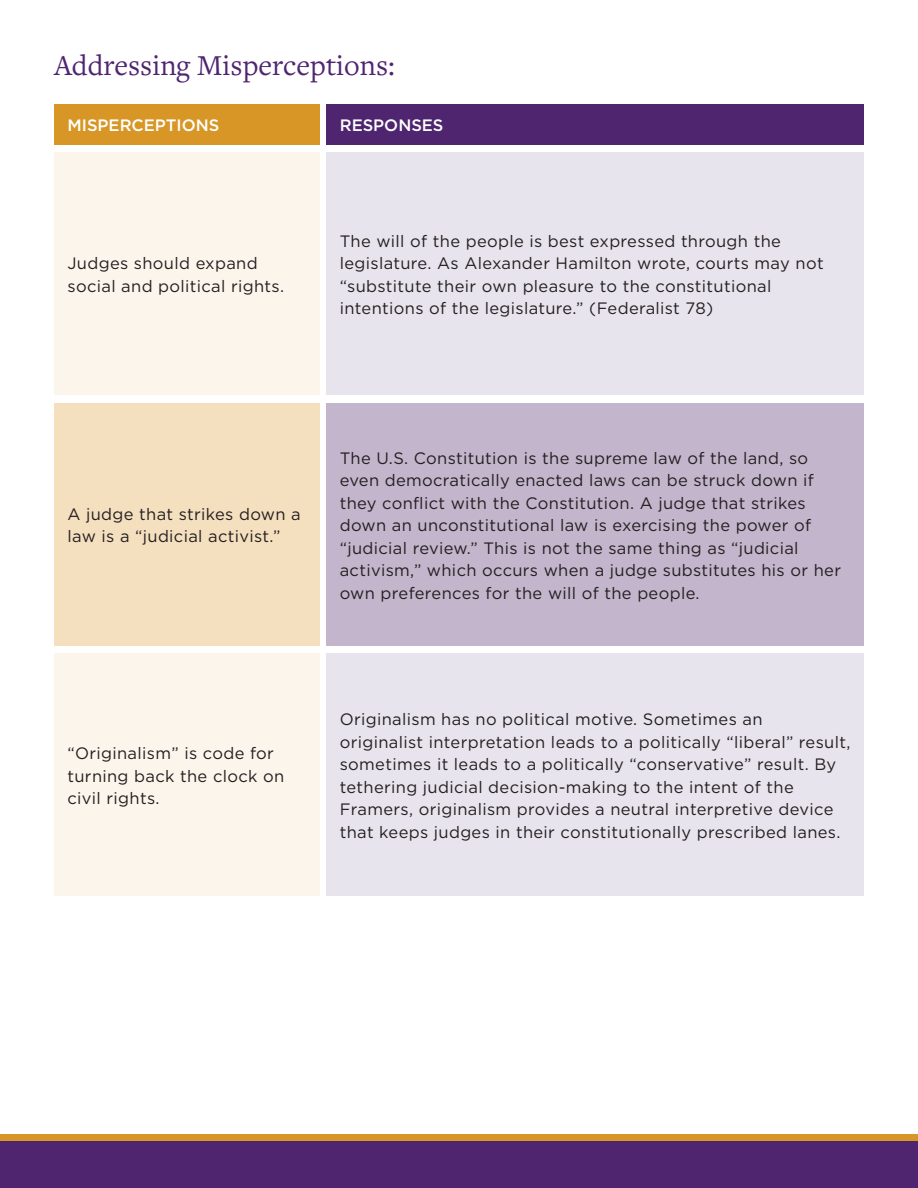
<style>
.page{position:relative;width:918px;height:1188px;background:#fff}
.page>*{position:absolute;margin:0;border:0;box-sizing:border-box;transform-origin:0 0}
.t1{font:30px "Freight Text Pro";color:#4f256f}
.t2{font:16.5px/22.5px "Gotham";letter-spacing:.02em;color:#231f20}
.t3{font:500 16.5px "Gotham";color:#fff}
</style>
<div class="page">
<div style="left:0;top:1139px;width:918px;height:49px;background:#4f256f"></div>
<div style="left:0;top:1134px;width:918px;height:7px;background:#d89626"></div>
<div style="left:54px;top:105px;width:266px;height:40px;background:#d89626"></div>
<div style="left:326px;top:105px;width:538px;height:40px;background:#4f256f"></div>
<div style="left:54px;top:152px;width:266px;height:243px;background:#fbf5ec"></div>
<div style="left:326px;top:152px;width:538px;height:243px;background:#e8e4ed"></div>
<div style="left:54px;top:653px;width:266px;height:243px;background:#fbf5ec"></div>
<div style="left:326px;top:653px;width:538px;height:243px;background:#e8e4ed"></div>
<div style="left:54px;top:403px;width:266px;height:243px;background:#f4dfbf"></div>
<div style="left:326px;top:403px;width:538px;height:243px;background:#c2b5cc"></div>
<h1 class="t1" style="left:54px;top:54px;width:342px">Addressing Misperceptions:</h1>
<p class="t3" style="left:68px;top:118px;width:153px">MISPERCEPTIONS</p>
<p class="t3" style="left:340px;top:118px;width:105px">RESPONSES</p>
<p class="t2" style="left:68px;top:253px;width:218px">Judges should expand social and political rights.</p>
<p class="t2" style="left:340px;top:231px;width:485px">The will of the people is best expressed through the legislature. As Alexander Hamilton wrote, courts may not “substitute their own pleasure to the constitutional intentions of the legislature.” (Federalist 78)</p>
<p class="t2" style="left:68px;top:504px;width:235px">A judge that strikes down a law is a “judicial activist.”</p>
<p class="t2" style="left:340px;top:447px;width:503px">The U.S. Constitution is the supreme law of the land, so even democratically enacted laws can be struck down if they conflict with the Constitution. A judge that strikes down an unconstitutional law is exercising the power of “judicial review.” This is not the same thing as “judicial activism,” which occurs when a judge substitutes his or her own preferences for the will of the people.</p>
<p class="t2" style="left:68px;top:743px;width:218px">“Originalism” is code for turning back the clock on civil rights.</p>
<p class="t2" style="left:340px;top:709px;width:512px">Originalism has no political motive. Sometimes an<br>originalist interpretation leads to a politically “liberal” result, sometimes it leads to a politically “conservative” result. By tethering judicial decision-making to the intent of the Framers, originalism provides a neutral interpretive device that keeps judges in their constitutionally prescribed lanes.</p>
</div>
